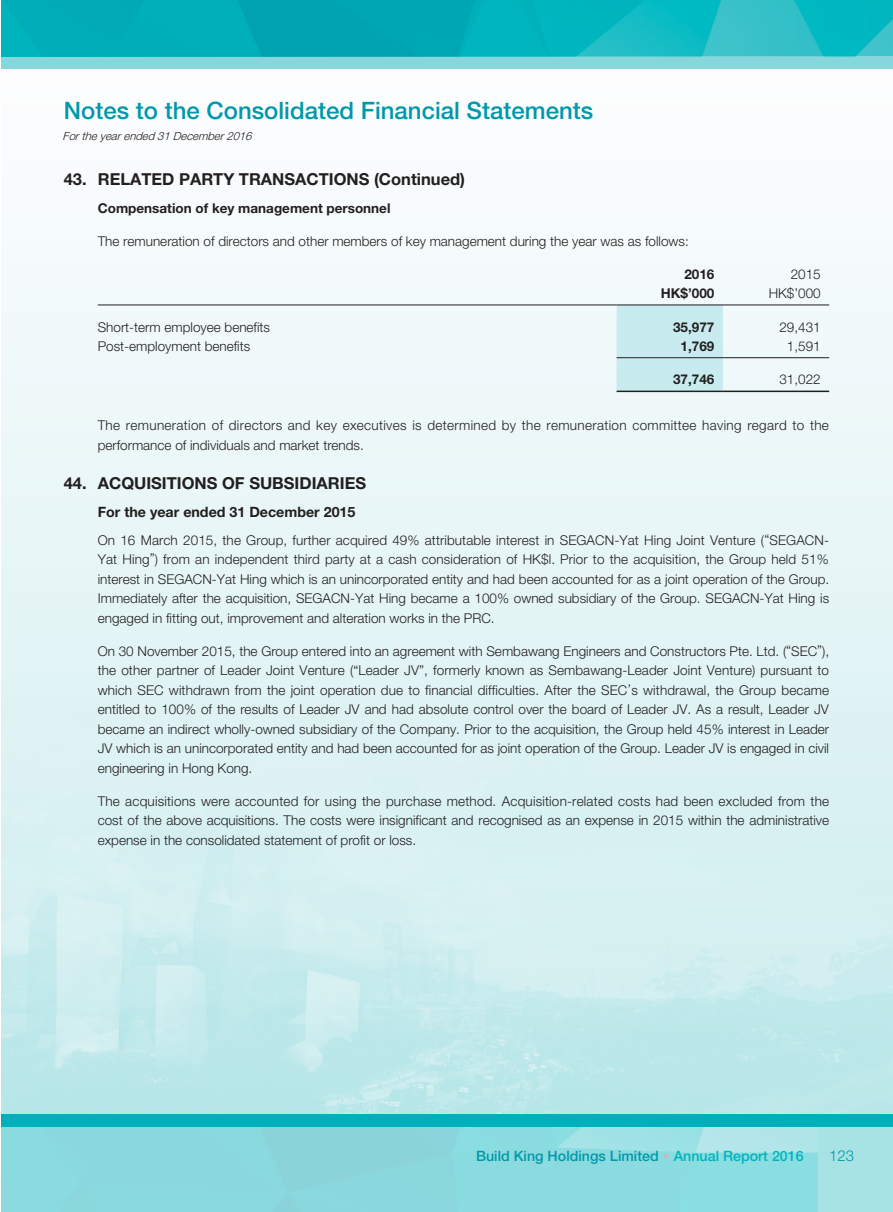
<style>
.page{position:relative;width:893px;height:1212px;background:#fff}
.page>*{position:absolute;margin:0;border:0;box-sizing:border-box;transform-origin:0 0}
.t1{font:500 24px "Helvetica Neue LT Std";color:#0099a9}
._3__標題{font:700 16.5px "Helvetica Neue LT Std";color:#231f20}
.t2{font:300 15px "Helvetica Neue LT Std";color:#0099a9}
.t3{font:500 14.25px "Helvetica Neue LT Std";color:#0099a9}
._4__副標題{font:700 14.25px "Helvetica Neue LT Std";color:#231f20}
._1__內文{font:300 13.5px/19.5px "Helvetica Neue LT Std";color:#231f20;text-align:justify}
._1__內文-2{font:300 13.5px/19.5px "Helvetica Neue LT Std";letter-spacing:.025em;color:#231f20}
._1__內文-3{font:700 13.5px "Helvetica Neue LT Std";color:#231f20}
.t4{font:italic 300 11.25px "Helvetica Neue LT Std";color:#231f20}
.s1{color:#bcbdc0}
.s2{color:#00b4be}
</style>
<div class="page">
<svg style="left:1px;top:265px;width:892px;height:432px"></svg>
<div style="left:819px;top:1127px;width:74px;height:85px;background:#a7e2e5"></div>
<div style="left:1px;top:56px;width:892px;height:13px;background:#85d7dc"></div>
<div style="left:1px;top:1114px;width:892px;height:13px;background:#00afba"></div>
<img style="left:1px;top:0;width:892px;height:56px">
<div style="left:617px;top:306px;width:106px;height:85px;background:#c7ebee"></div>
<hr style="left:98px;top:305px;width:519px;height:1px;background:#231f20">
<hr style="left:617px;top:305px;width:106px;height:1px;background:#231f20">
<hr style="left:723px;top:305px;width:106px;height:1px;background:#231f20">
<hr style="left:617px;top:357px;width:106px;height:1px;background:#231f20">
<hr style="left:723px;top:357px;width:106px;height:1px;background:#231f20">
<hr style="left:617px;top:391px;width:106px;height:1px;background:#231f20">
<hr style="left:723px;top:391px;width:106px;height:1px;background:#231f20">
<h1 class="t1" style="left:64px;top:96px;width:531px">Notes to the Consolidated Financial Statements</h1>
<p class="t4" style="left:63px;top:129px;width:194px">Fortheyearended31December2016</p>
<p class="_3__標題" style="left:64px;top:169px;width:403px">43. RELATED PARTY TRANSACTIONS (Continued)</p>
<p class="_1__內文-3" style="left:98px;top:200px;width:294px">Compensation of key management personnel</p>
<p class="_1__內文" style="left:98px;top:231px;width:592px">The remuneration of directors and other members of key management during the year was as follows:</p>
<p class="_1__內文-3" style="left:684px;top:266px;width:32px">2016</p>
<p class="_1__內文" style="left:791px;top:264px;width:32px">2015</p>
<p class="_1__內文-3" style="left:661px;top:285px;width:55px">HK$’000</p>
<p class="_1__內文" style="left:769px;top:283px;width:54px">HK$’000</p>
<p class="_1__內文" style="left:98px;top:317px;width:174px">Short-term employee benefits</p>
<p class="_1__內文-3" style="left:673px;top:318px;width:43px">35,977</p>
<p class="_1__內文" style="left:779px;top:317px;width:43px">29,431</p>
<p class="_1__內文" style="left:98px;top:336px;width:154px">Post-employment benefits</p>
<p class="_1__內文-3" style="left:681px;top:338px;width:35px">1,769</p>
<p class="_1__內文" style="left:787px;top:336px;width:35px">1,591</p>
<p class="_1__內文-3" style="left:673px;top:371px;width:43px">37,746</p>
<p class="_1__內文" style="left:779px;top:369px;width:43px">31,022</p>
<p class="_1__內文-2" style="left:98px;top:415px;width:733px">The remuneration of directors and key executives is determined by the remuneration committee having regard to the performance of individuals and market trends.</p>
<p class="_3__標題" style="left:64px;top:473px;width:304px">44. ACQUISITIONS OF SUBSIDIARIES</p>
<p class="_4__副標題" style="left:98px;top:503px;width:259px">For the year ended 31 December 2015</p>
<p class="_1__內文" style="left:98px;top:530px;width:733px">On 16 March 2015, the Group, further acquired 49% attributable interest in SEGACN-Yat Hing Joint Venture (“SEGACN-Yat Hing”) from an independent third party at a cash consideration of HK$l. Prior to the acquisition, the Group held 51% interest in SEGACN-Yat Hing which is an unincorporated entity and had been accounted for as a joint operation of the Group.<br>Immediately after the acquisition, SEGACN-Yat Hing became a 100% owned subsidiary of the Group. SEGACN-Yat Hing is engaged in fitting out, improvement and alteration works in the PRC.</p>
<p class="_1__內文" style="left:98px;top:641px;width:733px">On 30 November 2015, the Group entered into an agreement with Sembawang Engineers and Constructors Pte. Ltd. (“SEC”), the other partner of Leader Joint Venture (“Leader JV”, formerly known as Sembawang-Leader Joint Venture) pursuant to which SEC withdrawn from the joint operation due to financial difficulties. After the SEC’s withdrawal, the Group became entitled to 100% of the results of Leader JV and had absolute control over the board of Leader JV. As a result, Leader JV became an indirect wholly-owned subsidiary of the Company. Prior to the acquisition, the Group held 45% interest in Leader JV which is an unincorporated entity and had been accounted for as joint operation of the Group. Leader JV is engaged in civil engineering in Hong Kong.</p>
<p class="_1__內文" style="left:98px;top:791px;width:733px">The acquisitions were accounted for using the purchase method. Acquisition-related costs had been excluded from the cost of the above acquisitions. The costs were insignificant and recognised as an expense in 2015 within the administrative expense in the consolidated statement of profit or loss.</p>
<p class="t3" style="left:476px;top:1148px;width:329px">Build King Holdings Limited <span class="s1">•</span> <span class="s2">Annual Report 2016</span></p>
<p class="t2" style="left:829px;top:1147px;width:27px">123</p>
</div>
